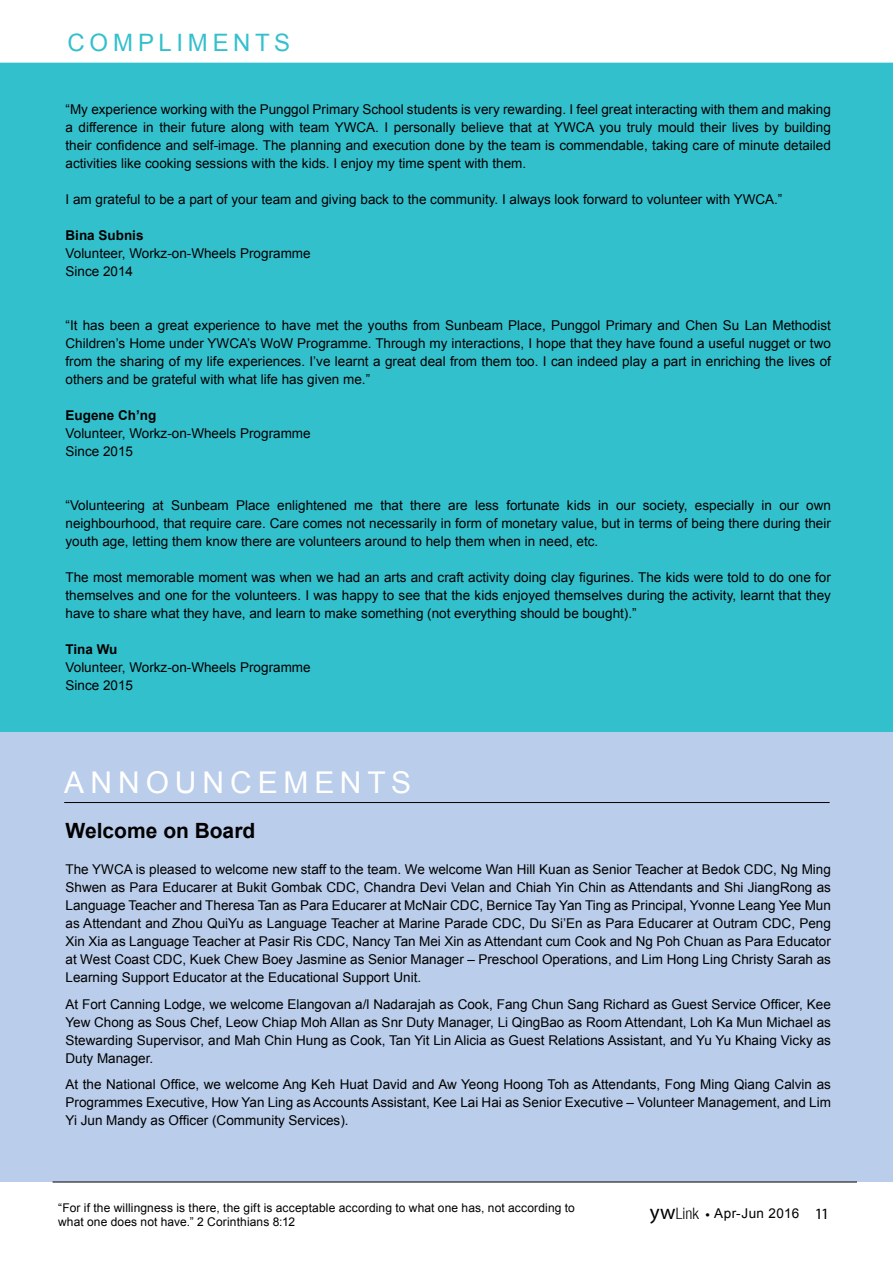
<style>
.page{position:relative;width:893px;height:1263px;background:#fff}
.page>*{position:absolute;margin:0;border:0;box-sizing:border-box;transform-origin:0 0}
.t1{font:30px "Arial";letter-spacing:.195em;color:#fff}
.t2{font:24px "Arial";letter-spacing:.195em;color:#33c0cd}
.t3{font:700 21px "Arial";color:#000}
.t4{font:15.75px "Myriad Pro";letter-spacing:-.01em;color:#000}
.t5{font:13.5px/18px "Arial";color:#000;text-align:justify}
.t6{font:700 13.5px "Arial";color:#000}
.t7{font:13.5px "Arial";letter-spacing:.035em;color:#000}
.t8{font:12px/14.4px "Arial";letter-spacing:.01em;color:#000}
.s1{font-size:21px}
.s2{font-family:"Helvetica Neue";font-weight:300;font-stretch:condensed}
</style>
<div class="page">
<div style="left:0;top:63px;width:893px;height:669px;background:#33c0cd"></div>
<div style="left:0;top:732px;width:893px;height:450px;background:#bacdea"></div>
<hr style="left:64px;top:802px;width:766px;height:1px;background:#000">
<hr style="left:53px;top:1182px;width:804px;height:1px;background:#000">
<h2 class="t2" style="left:68px;top:26px;width:224px">COMPLIMENTS</h2>
<p class="t5" style="left:66px;top:101px;width:767px">“My experience working with the Punggol Primary School students is very rewarding. I feel great interacting with them and making a difference in their future along with team YWCA. I personally believe that at YWCA you truly mould their lives by building their confidence and self-image. The planning and execution done by the team is commendable, taking care of minute detailed activities like cooking sessions with the kids. I enjoy my time spent with them.</p>
<p class="t5" style="left:66px;top:191px;width:718px">I am grateful to be a part of your team and giving back to the community. I always look forward to volunteer with YWCA.”</p>
<p class="t6" style="left:66px;top:227px;width:80px">Bina Subnis</p>
<p class="t5" style="left:66px;top:245px;width:247px">Volunteer, Workz-on-Wheels Programme<br>Since 2014</p>
<p class="t5" style="left:66px;top:317px;width:767px">“It has been a great experience to have met the youths from Sunbeam Place, Punggol Primary and Chen Su Lan Methodist Children’s Home under YWCA’s WoW Programme. Through my interactions, I hope that they have found a useful nugget or two from the sharing of my life experiences. I’ve learnt a great deal from them too. I can indeed play a part in enriching the lives of others and be grateful with what life has given me.”</p>
<p class="t6" style="left:66px;top:407px;width:92px">Eugene Ch’ng</p>
<p class="t5" style="left:66px;top:425px;width:247px">Volunteer, Workz-on-Wheels Programme<br>Since 2015</p>
<p class="t5" style="left:66px;top:497px;width:767px">“Volunteering at Sunbeam Place enlightened me that there are less fortunate kids in our society, especially in our own neighbourhood, that require care. Care comes not necessarily in form of monetary value, but in terms of being there during their youth age, letting them know there are volunteers around to help them when in need, etc.</p>
<p class="t5" style="left:66px;top:569px;width:767px">The most memorable moment was when we had an arts and craft activity doing clay figurines. The kids were told to do one for themselves and one for the volunteers. I was happy to see that the kids enjoyed themselves during the activity, learnt that they have to share what they have, and learn to make something (not everything should be bought).”</p>
<p class="t6" style="left:66px;top:641px;width:54px">Tina Wu</p>
<p class="t5" style="left:66px;top:659px;width:247px">Volunteer, Workz-on-Wheels Programme<br>Since 2015</p>
<h1 class="t1" style="left:64px;top:763px;width:349px">ANNOUNCEMENTS</h1>
<h3 class="t3" style="left:66px;top:817px;width:191px">Welcome on Board</h3>
<p class="t5" style="left:66px;top:860px;width:767px">The YWCA is pleased to welcome new staff to the team. We welcome Wan Hill Kuan as Senior Teacher at Bedok CDC, Ng Ming Shwen as Para Educarer at Bukit Gombak CDC, Chandra Devi Velan and Chiah Yin Chin as Attendants and Shi JiangRong as Language Teacher and Theresa Tan as Para Educarer at McNair CDC, Bernice Tay Yan Ting as Principal, Yvonne Leang Yee Mun as Attendant and Zhou QuiYu as Language Teacher at Marine Parade CDC, Du Si’En as Para Educarer at Outram CDC, Peng Xin Xia as Language Teacher at Pasir Ris CDC, Nancy Tan Mei Xin as Attendant cum Cook and Ng Poh Chuan as Para Educator at West Coast CDC, Kuek Chew Boey Jasmine as Senior Manager – Preschool Operations, and Lim Hong Ling Christy Sarah as Learning Support Educator at the Educational Support Unit.</p>
<p class="t5" style="left:66px;top:995px;width:767px">At Fort Canning Lodge, we welcome Elangovan a/l Nadarajah as Cook, Fang Chun Sang Richard as Guest Service Officer, Kee Yew Chong as Sous Chef, Leow Chiap Moh Allan as Snr Duty Manager, Li QingBao as Room Attendant, Loh Ka Mun Michael as Stewarding Supervisor, and Mah Chin Hung as Cook, Tan Yit Lin Alicia as Guest Relations Assistant, and Yu Yu Khaing Vicky as Duty Manager.</p>
<p class="t5" style="left:66px;top:1075px;width:767px">At the National Office, we welcome Ang Keh Huat David and Aw Yeong Hoong Toh as Attendants, Fong Ming Qiang Calvin as Programmes Executive, How Yan Ling as Accounts Assistant, Kee Lai Hai as Senior Executive – Volunteer Management, and Lim Yi Jun Mandy as Officer (Community Services).</p>
<p class="t8" style="left:58px;top:1200px;width:518px">“For if the willingness is there, the gift is acceptable according to what one has, not according to what one does not have.” 2 Corinthians 8:12</p>
<p class="t7" style="left:714px;top:1205px;width:86px">Apr-Jun 2016</p>
<p class="t4" style="left:650px;top:1204px;width:181px"><span class="s1">yw</span><span class="s2">Link</span> • Jul - Sep 2014 11</p>
</div>
